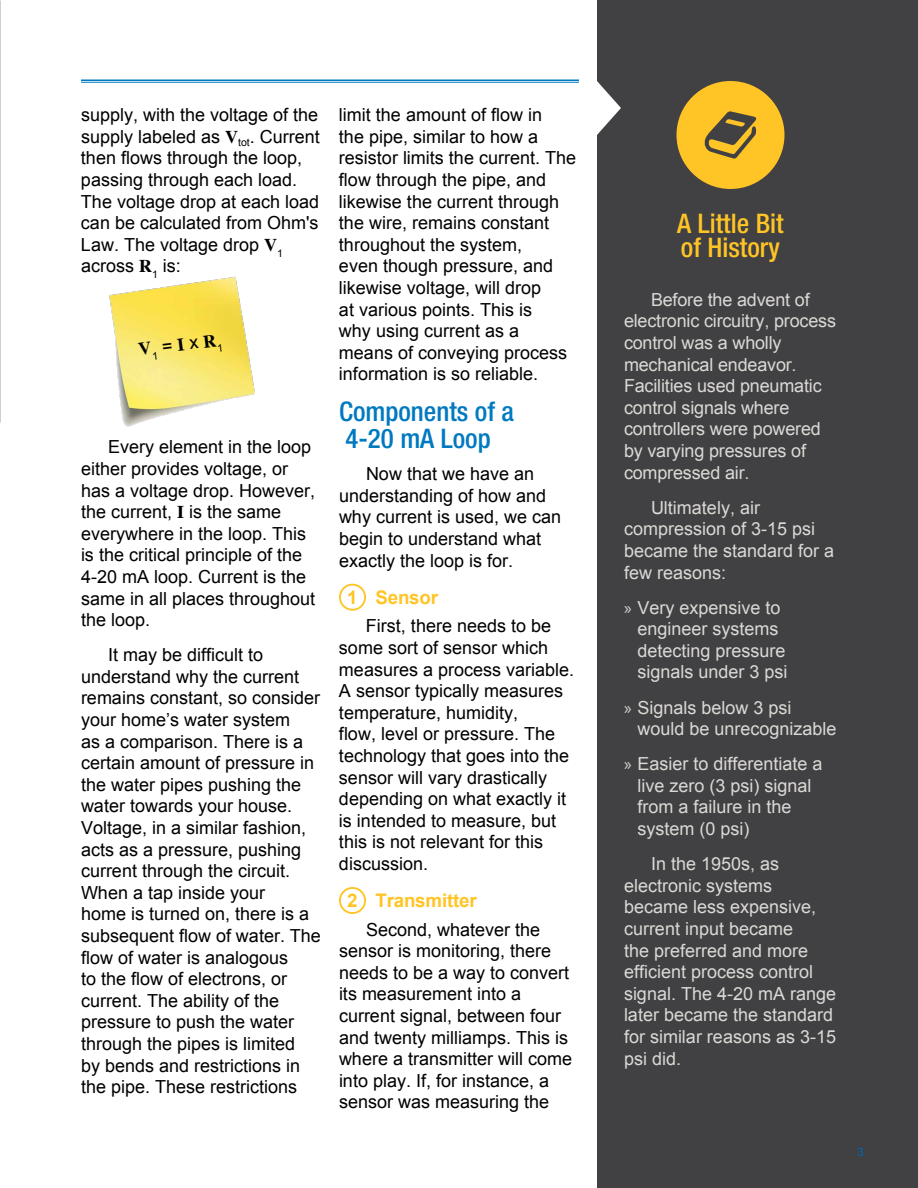
<style>
.page{position:relative;width:918px;height:1188px;background:#fff}
.page>*{position:absolute;margin:0;border:0;box-sizing:border-box;transform-origin:0 0}
.t1{font:500 condensed 27px/27px "Helvetica Neue LT Std";color:#0079c1}
.t2{font:500 condensed 27px/24px "Helvetica Neue LT Std";color:#ffc425}
.t3{font:700 18.75px "Arial";letter-spacing:-.01em;color:#ffc425}
.t4{font:18px/21.6px "Arial";color:#000}
.t5{font:18px/21.6px "Arial";color:#dbd9d6}
.t6{font:700 18px "Times";color:#000}
.t7{font:12px "Helvetica Neue";color:#0067b1}
.s1{font-family:"Times";font-weight:700}
.s2{font-family:"Arial";font-weight:400}
.s3{font-family:"Myriad Pro"}
</style>
<div class="page">
<img style="left:0;top:0;width:1px;height:422px">
<img style="left:109px;top:276px;width:146px;height:151px">
<div style="left:339px;top:584px;width:27px;height:27px;border:2px solid #ffc425;border-radius:50%"></div>
<div style="left:339px;top:887px;width:27px;height:27px;border:2px solid #ffc425;border-radius:50%"></div>
<hr style="left:81px;top:80px;width:498px;height:1px;background:#0079c1">
<hr style="left:81px;top:82px;width:498px;height:1px;background:#0079c1">
<div style="left:597px;top:0;width:321px;height:1188px;background:#414042"></div>
<div style="left:676px;top:81px;width:108px;height:108px;background:#ffc425;border-radius:50%"></div>
<svg style="left:705px;top:111px;width:52px;height:48px"></svg>
<p class="t4" style="left:81px;top:104px;width:240px">supply, with the voltage of the supply labeled as <span class="s1">V</span><sub>tot</sub>. Current then flows through the loop, passing through each load.<br>The voltage drop at each load can be calculated from Ohm's<br>Law. The voltage drop <span class="s1">V</span><sub>1 </sub>across <span class="s1">R</span><sub>1</sub> is:</p>
<p class="t6" style="left:136px;top:332px;width:86px;rotate:-7deg">V<sub>1</sub> <span class="s2">=</span> I <span class="s2">x</span> R<sub>1</sub></p>
<p class="t4" style="left:81px;top:436px;width:236px;text-indent:27px">Every element in the loop either provides voltage, or has a voltage drop. However, the current, <span class="s1">I</span> is the same everywhere in the loop. This is the critical principle of the<br>4-20 mA loop. Current is the same in all places throughout the loop.</p>
<p class="t4" style="left:81px;top:644px;width:241px;text-indent:27px">It may be difficult to understand why the current remains constant, so consider your home’s water system<br>as a comparison. There is a certain amount of pressure in the water pipes pushing the water towards your house.<br>Voltage, in a similar fashion, acts as a pressure, pushing current through the circuit.<br>When a tap inside your<br>home is turned on, there is a subsequent flow of water. The flow of water is analogous<br>to the flow of electrons, or current. The ability of the pressure to push the water through the pipes is limited<br>by bends and restrictions in the pipe. These restrictions</p>
<p class="t4" style="left:339px;top:104px;width:239px">limit the amount of flow in<br>the pipe, similar to how a resistor limits the current. The flow through the pipe, and likewise the current through the wire, remains constant throughout the system,<br>even though pressure, and likewise voltage, will drop<br>at various points. This is<br>why using current as a means of conveying process information is so reliable.</p>
<h1 class="t1" style="left:339px;top:397px;width:176px">Components of a<br>4-20 mA Loop</h1>
<p class="t4" style="left:339px;top:463px;width:224px;text-indent:27px">Now that we have an understanding of how and why current is used, we can begin to understand what exactly the loop is for.</p>
<p class="t3" style="left:347px;top:585px;width:92px">1 Sensor</p>
<p class="t4" style="left:339px;top:615px;width:237px;text-indent:27px">First, there needs to be some sort of sensor which measures a process variable.<br>A sensor typically measures temperature, humidity,<br>flow, level or pressure. The technology that goes into the sensor will vary drastically depending on what exactly it is intended to measure, but this is not relevant for this discussion.</p>
<p class="t3" style="left:347px;top:888px;width:131px">2 Transmitter</p>
<p class="t4" style="left:339px;top:919px;width:235px;text-indent:27px">Second, whatever the sensor is monitoring, there needs to be a way to convert its measurement into a current signal, between four and twenty milliamps. This is where a transmitter will come into play. If, for instance, a sensor was measuring the</p>
<h1 class="t2" style="left:677px;top:211px;width:108px">A Little Bit of History</h1>
<p class="t5" style="left:624px;top:289px;width:214px;text-indent:27px">Before the advent of electronic circuitry, process control was a wholly mechanical endeavor.<br>Facilities used pneumatic control signals where controllers were powered by varying pressures of compressed air.</p>
<p class="t5" style="left:624px;top:497px;width:212px;text-indent:27px">Ultimately, air compression of 3-15 psi became the standard for a few reasons:</p>
<p class="t5" style="left:638px;top:597px;width:152px;text-indent:-14px"><span class="s3">»</span> Very expensive to engineer systems detecting pressure signals under 3 psi</p>
<p class="t5" style="left:638px;top:697px;width:201px;text-indent:-14px"><span class="s3">»</span> Signals below 3 psi would be unrecognizable</p>
<p class="t5" style="left:638px;top:753px;width:187px;text-indent:-14px"><span class="s3">»</span> Easier to differentiate a live zero (3 psi) signal from a failure in the system (0 psi)</p>
<p class="t5" style="left:624px;top:853px;width:214px;text-indent:27px">In the 1950s, as electronic systems became less expensive, current input became<br>the preferred and more efficient process control signal. The 4-20 mA range later became the standard for similar reasons as 3-15 psi did.</p>
<p class="t7" style="left:857px;top:1143px;width:8px">3</p>
</div>
